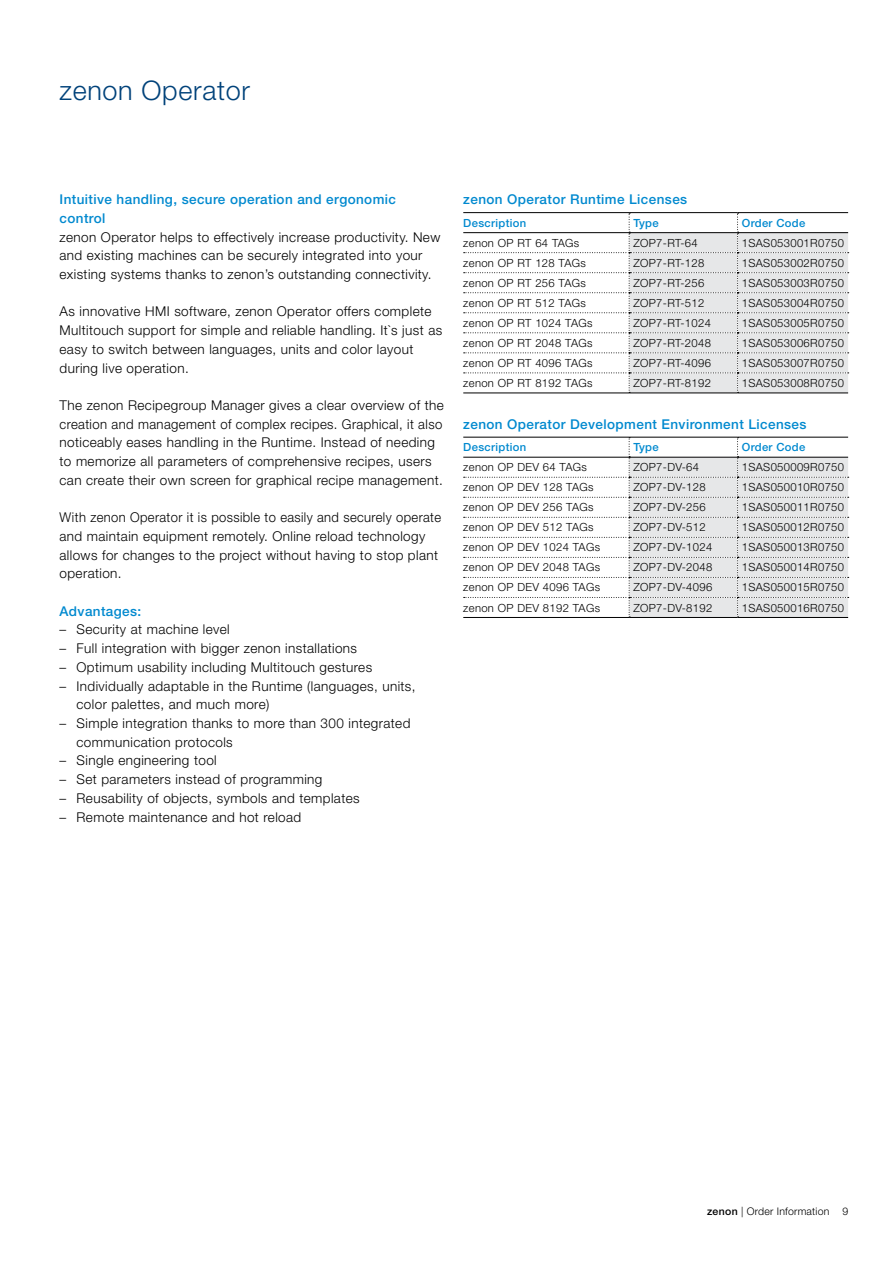
<style>
.page{position:relative;width:893px;height:1263px;background:#fff}
.page>*{position:absolute;margin:0;border:0;box-sizing:border-box;transform-origin:0 0}
.t1{font:300 27px "Helvetica Neue LT Std";letter-spacing:.025em;color:#00427a}
.t2{font:300 13.5px/18.8px "Helvetica Neue LT Std";letter-spacing:.03em;color:#000}
.t3{font:300 13.5px/18.8px "Helvetica Neue LT Std";letter-spacing:.03em;color:#000;scale:.96 1}
.t4{font:500 13.5px/18.8px "Helvetica Neue LT Std";letter-spacing:.03em;color:#0089cf}
.t5{font:300 11.25px "Helvetica Neue LT Std";letter-spacing:.03em;color:#000}
.t6{font:500 11.25px "Helvetica Neue LT Std";letter-spacing:.03em;color:#0089cf}
.t7{font:300 10.5px "Helvetica Neue LT Pro";letter-spacing:.02em;color:#000}
.s1{font-weight:500}
</style>
<div class="page">
<svg style="left:464px;top:213px;width:385px;height:180px"></svg>
<svg style="left:464px;top:437px;width:385px;height:180px"></svg>
<hr style="left:463px;top:212px;width:166px;height:1px;background:#000">
<hr style="left:629px;top:212px;width:109px;height:1px;background:#000">
<hr style="left:738px;top:212px;width:110px;height:1px;background:#000">
<hr style="left:463px;top:232px;width:166px;height:1px;background:#000">
<hr style="left:629px;top:232px;width:109px;height:1px;background:#000">
<hr style="left:738px;top:232px;width:110px;height:1px;background:#000">
<hr style="left:463px;top:393px;width:166px;height:1px;background:#000">
<hr style="left:629px;top:393px;width:109px;height:1px;background:#000">
<hr style="left:738px;top:393px;width:110px;height:1px;background:#000">
<hr style="left:463px;top:437px;width:166px;height:1px;background:#000">
<hr style="left:629px;top:437px;width:109px;height:1px;background:#000">
<hr style="left:738px;top:437px;width:110px;height:1px;background:#000">
<hr style="left:463px;top:457px;width:166px;height:1px;background:#000">
<hr style="left:629px;top:457px;width:109px;height:1px;background:#000">
<hr style="left:738px;top:457px;width:110px;height:1px;background:#000">
<hr style="left:463px;top:617px;width:166px;height:1px;background:#000">
<hr style="left:629px;top:617px;width:109px;height:1px;background:#000">
<hr style="left:738px;top:617px;width:110px;height:1px;background:#000">
<h1 class="t1" style="left:60px;top:74px;width:192px">zenon Operator</h1>
<p class="t4" style="left:60px;top:190px;width:338px">Intuitive handling, secure operation and ergonomic control</p>
<p class="t2" style="left:60px;top:227px;width:382px">zenon Operator helps to effectively increase productivity. New and existing machines can be securely integrated into your existing systems thanks to zenon’s outstanding connectivity.</p>
<p class="t2" style="left:60px;top:302px;width:384px">As innovative HMI software, zenon Operator offers complete Multitouch support for simple and reliable handling. It`s just as easy to switch between languages, units and color layout during live operation.</p>
<p class="t2" style="left:60px;top:395px;width:386px">The zenon Recipegroup Manager gives a clear overview of the creation and management of complex recipes. Graphical, it also noticeably eases handling in the Runtime. Instead of needing to memorize all parameters of comprehensive recipes, users can create their own screen for graphical recipe management.</p>
<p class="t3" style="left:60px;top:508px;width:399px">With zenon Operator it is possible to easily and securely operate and maintain equipment remotely. Online reload technology allows for changes to the project without having to stop plant operation.</p>
<p class="t4" style="left:60px;top:601px;width:83px">Advantages:</p>
<p class="t2" style="left:60px;top:620px;width:172px">– Security at machine level</p>
<p class="t2" style="left:60px;top:639px;width:299px">– Full integration with bigger zenon installations</p>
<p class="t2" style="left:60px;top:657px;width:314px">– Optimum usability including Multitouch gestures</p>
<p class="t2" style="left:77px;top:676px;width:341px;text-indent:-17px">– Individually adaptable in the Runtime (languages, units, color palettes, and much more)</p>
<p class="t2" style="left:77px;top:714px;width:335px;text-indent:-17px">– Simple integration thanks to more than 300 integrated communication protocols</p>
<p class="t2" style="left:60px;top:751px;width:159px">– Single engineering tool</p>
<p class="t2" style="left:60px;top:770px;width:264px">– Set parameters instead of programming</p>
<p class="t2" style="left:60px;top:788px;width:302px">– Reusability of objects, symbols and templates</p>
<p class="t2" style="left:60px;top:807px;width:243px">– Remote maintenance and hot reload</p>
<p class="t4" style="left:463px;top:190px;width:225px">zenon Operator Runtime Licenses</p>
<p class="t6" style="left:463px;top:216px;width:64px">Description</p>
<p class="t6" style="left:633px;top:216px;width:27px">Type</p>
<p class="t6" style="left:742px;top:216px;width:65px">Order Code</p>
<p class="t5" style="left:463px;top:236px;width:118px">zenon OP RT 64 TAGs</p>
<p class="t5" style="left:633px;top:236px;width:66px">ZOP7-RT-64</p>
<p class="t5" style="left:742px;top:236px;width:104px">1SAS053001R0750</p>
<p class="t5" style="left:463px;top:256px;width:124px">zenon OP RT 128 TAGs</p>
<p class="t5" style="left:633px;top:256px;width:72px">ZOP7-RT-128</p>
<p class="t5" style="left:742px;top:256px;width:104px">1SAS053002R0750</p>
<p class="t5" style="left:463px;top:276px;width:124px">zenon OP RT 256 TAGs</p>
<p class="t5" style="left:633px;top:276px;width:72px">ZOP7-RT-256</p>
<p class="t5" style="left:742px;top:276px;width:104px">1SAS053003R0750</p>
<p class="t5" style="left:463px;top:296px;width:124px">zenon OP RT 512 TAGs</p>
<p class="t5" style="left:633px;top:296px;width:72px">ZOP7-RT-512</p>
<p class="t5" style="left:742px;top:296px;width:104px">1SAS053004R0750</p>
<p class="t5" style="left:463px;top:316px;width:131px">zenon OP RT 1024 TAGs</p>
<p class="t5" style="left:633px;top:316px;width:79px">ZOP7-RT-1024</p>
<p class="t5" style="left:742px;top:316px;width:104px">1SAS053005R0750</p>
<p class="t5" style="left:463px;top:336px;width:131px">zenon OP RT 2048 TAGs</p>
<p class="t5" style="left:633px;top:336px;width:79px">ZOP7-RT-2048</p>
<p class="t5" style="left:742px;top:336px;width:104px">1SAS053006R0750</p>
<p class="t5" style="left:463px;top:356px;width:131px">zenon OP RT 4096 TAGs</p>
<p class="t5" style="left:633px;top:356px;width:79px">ZOP7-RT-4096</p>
<p class="t5" style="left:742px;top:356px;width:104px">1SAS053007R0750</p>
<p class="t5" style="left:463px;top:376px;width:131px">zenon OP RT 8192 TAGs</p>
<p class="t5" style="left:633px;top:376px;width:79px">ZOP7-RT-8192</p>
<p class="t5" style="left:742px;top:376px;width:104px">1SAS053008R0750</p>
<p class="t4" style="left:463px;top:414px;width:345px">zenon Operator Development Environment Licenses</p>
<p class="t6" style="left:463px;top:440px;width:64px">Description</p>
<p class="t6" style="left:633px;top:440px;width:27px">Type</p>
<p class="t6" style="left:742px;top:440px;width:65px">Order Code</p>
<p class="t5" style="left:463px;top:460px;width:125px">zenon OP DEV 64 TAGs</p>
<p class="t5" style="left:633px;top:460px;width:67px">ZOP7-DV-64</p>
<p class="t5" style="left:742px;top:460px;width:104px">1SAS050009R0750</p>
<p class="t5" style="left:463px;top:480px;width:132px">zenon OP DEV 128 TAGs</p>
<p class="t5" style="left:633px;top:480px;width:74px">ZOP7-DV-128</p>
<p class="t5" style="left:742px;top:480px;width:104px">1SAS050010R0750</p>
<p class="t5" style="left:463px;top:500px;width:132px">zenon OP DEV 256 TAGs</p>
<p class="t5" style="left:633px;top:500px;width:74px">ZOP7-DV-256</p>
<p class="t5" style="left:742px;top:500px;width:104px">1SAS050011R0750</p>
<p class="t5" style="left:463px;top:520px;width:132px">zenon OP DEV 512 TAGs</p>
<p class="t5" style="left:633px;top:520px;width:74px">ZOP7-DV-512</p>
<p class="t5" style="left:742px;top:520px;width:104px">1SAS050012R0750</p>
<p class="t5" style="left:463px;top:540px;width:138px">zenon OP DEV 1024 TAGs</p>
<p class="t5" style="left:633px;top:540px;width:80px">ZOP7-DV-1024</p>
<p class="t5" style="left:742px;top:540px;width:104px">1SAS050013R0750</p>
<p class="t5" style="left:463px;top:560px;width:138px">zenon OP DEV 2048 TAGs</p>
<p class="t5" style="left:633px;top:560px;width:80px">ZOP7-DV-2048</p>
<p class="t5" style="left:742px;top:560px;width:104px">1SAS050014R0750</p>
<p class="t5" style="left:463px;top:581px;width:138px">zenon OP DEV 4096 TAGs</p>
<p class="t5" style="left:633px;top:581px;width:80px">ZOP7-DV-4096</p>
<p class="t5" style="left:742px;top:581px;width:104px">1SAS050015R0750</p>
<p class="t5" style="left:463px;top:601px;width:138px">zenon OP DEV 8192 TAGs</p>
<p class="t5" style="left:633px;top:601px;width:80px">ZOP7-DV-8192</p>
<p class="t5" style="left:742px;top:601px;width:104px">1SAS050016R0750</p>
<p class="t7" style="left:707px;top:1204px;width:143px"><span class="s1">zenon</span> | Order Information 9</p>
</div>
